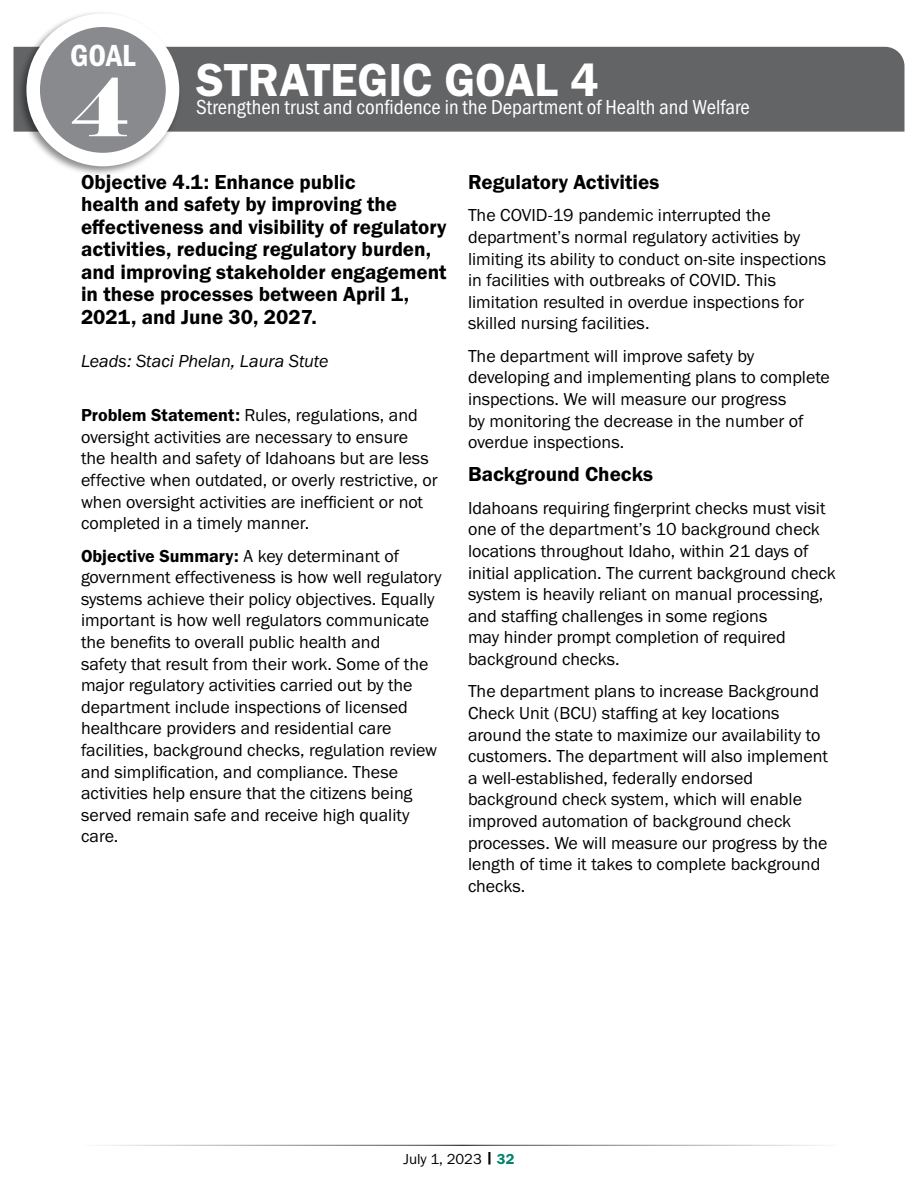
<style>
.page{position:relative;width:918px;height:1188px;background:#fff}
.page>*{position:absolute;margin:0;border:0;box-sizing:border-box;transform-origin:0 0}
.t1{font:79.95px "Elephant";color:#fff}
.t2{font:48px "Franklin Gothic URW Dem";color:#fff}
.t3{font:31.65px "Franklin Gothic URW Con Dem";color:#fff}
.t4{font:21px/22.5px "Franklin Gothic URW Dem";color:#000}
.t5{font:21px "Franklin Gothic URW Cond";color:#fff}
.t6{font:18px/21.6px "Franklin Gothic URW Boo";color:#000}
.t7{font:18px "Franklin Gothic URW Dem";color:#000}
.t8{font:18px "Franklin Gothic URW Boo Ita";color:#000}
.t9{font:15px "Franklin Gothic URW Boo";color:#000}
.s1{font-family:"Franklin Gothic URW Dem"}
.s2{font-family:"Franklin Gothic URW Boo"}
.s3{font-family:"Franklin Gothic URW Dem";color:#00836d}
</style>
<div class="page">
<div style="left:14px;top:47px;width:890px;height:85px;background:#636466"></div>
<div style="left:16px;top:11px;width:166px;height:165px;background:#000;opacity:.45"></div>
<div style="left:33px;top:20px;width:140px;height:140px;background:#888a8d;border-radius:50%"></div>
<div style="left:26px;top:13px;width:153px;height:153px;border:14px solid #fff;border-radius:50%"></div>
<h3 class="t3" style="left:70px;top:34px;width:67px">GOAL</h3>
<h1 class="t1" style="left:73px;top:58px;width:57px">4</h1>
<h2 class="t2" style="left:196px;top:51px;width:404px">STRATEGIC GOAL 4</h2>
<p class="t5" style="left:196px;top:92px;width:555px">Strengthen trust and confidence in the Department of Health and Welfare</p>
<p class="t4" style="left:81px;top:170px;width:367px">Objective 4.1: Enhance public<br>health and safety by improving the effectiveness and visibility of regulatory activities, reducing regulatory burden, and improving stakeholder engagement in these processes between April 1, 2021, and June 30, 2027.</p>
<p class="t8" style="left:81px;top:350px;width:249px">Leads: Staci Phelan, Laura Stute</p>
<p class="t6" style="left:81px;top:404px;width:358px"><span class="s1">Problem Statement:</span> Rules, regulations, and oversight activities are necessary to ensure<br>the health and safety of Idahoans but are less effective when outdated, or overly restrictive, or when oversight activities are inefficient or not completed in a timely manner.</p>
<p class="t7" style="left:81px;top:544px;width:320px">Objective Summary: <span class="s2">A key determinant of</span></p>
<p class="t6" style="left:81px;top:566px;width:362px">government effectiveness is how well regulatory systems achieve their policy objectives. Equally important is how well regulators communicate the benefits to overall public health and<br>safety that result from their work. Some of the major regulatory activities carried out by the department include inspections of licensed healthcare providers and residential care facilities, background checks, regulation review and simplification, and compliance. These activities help ensure that the citizens being served remain safe and receive high quality care.</p>
<p class="t4" style="left:468px;top:170px;width:193px">Regulatory Activities</p>
<p class="t6" style="left:468px;top:204px;width:360px">The COVID-19 pandemic interrupted the department’s normal regulatory activities by limiting its ability to conduct on-site inspections in facilities with outbreaks of COVID. This limitation resulted in overdue inspections for skilled nursing facilities.</p>
<p class="t6" style="left:468px;top:345px;width:363px">The department will improve safety by developing and implementing plans to complete inspections. We will measure our progress<br>by monitoring the decrease in the number of overdue inspections.</p>
<p class="t4" style="left:468px;top:463px;width:187px">Background Checks</p>
<p class="t6" style="left:468px;top:497px;width:369px">Idahoans requiring fingerprint checks must visit one of the department’s 10 background check locations throughout Idaho, within 21 days of initial application. The current background check system is heavily reliant on manual processing, and staffing challenges in some regions<br>may hinder prompt completion of required background checks.</p>
<p class="t6" style="left:468px;top:680px;width:362px">The department plans to increase Background Check Unit (BCU) staffing at key locations around the state to maximize our availability to customers. The department will also implement a well-established, federally endorsed background check system, which will enable improved automation of background check processes. We will measure our progress by the length of time it takes to complete background checks.</p>
<p class="t9" style="left:403px;top:1149px;width:113px">July 1, 2023 <span class="s1">|</span> <span class="s3">32</span></p>
</div>
